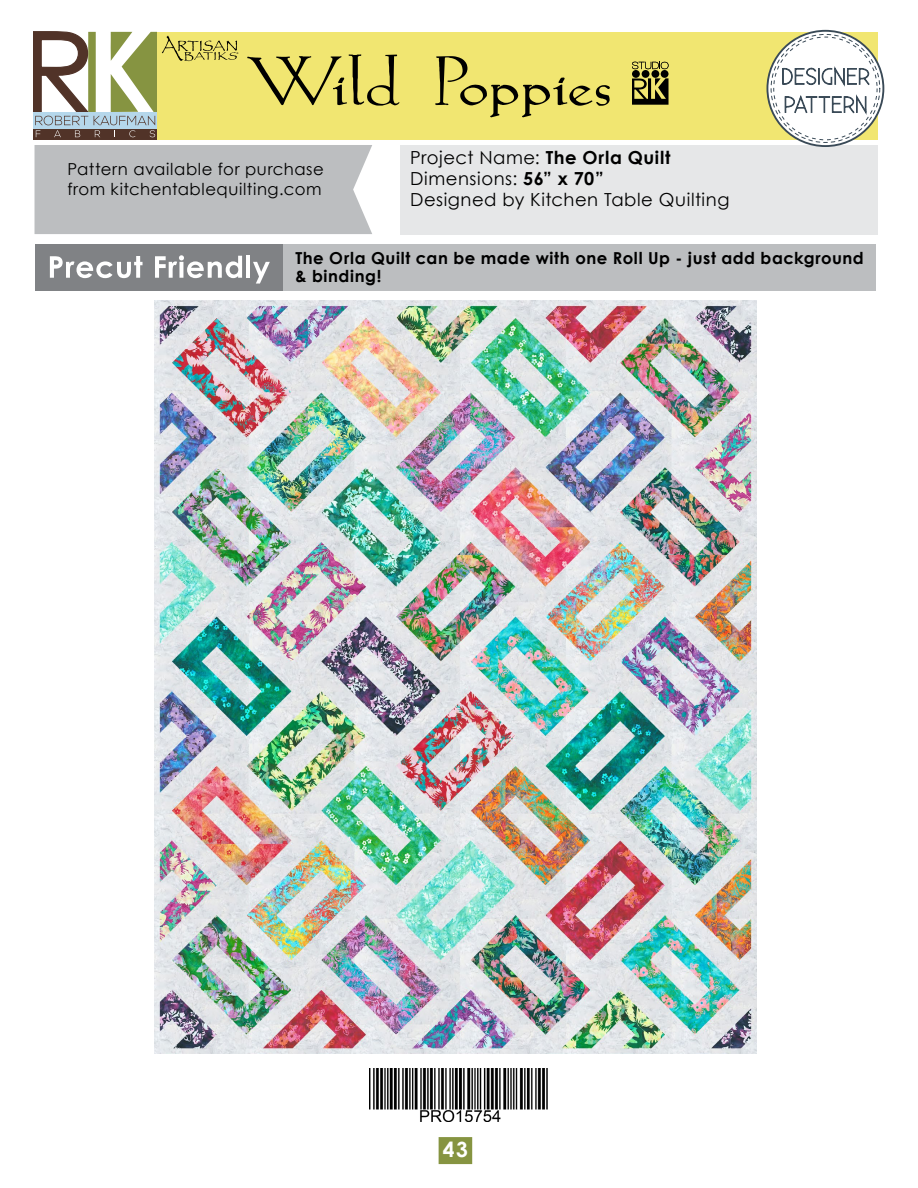
<style>
.page{position:relative;width:918px;height:1188px;background:#fff}
.page>*{position:absolute;margin:0;border:0;box-sizing:border-box;transform-origin:0 0}
.t1{font:700 21px "Century Gothic";color:#fff}
.t2{font:18px/21px "Century Gothic";letter-spacing:.03em;color:#000}
.t3{font:700 16.5px/18px "Century Gothic";letter-spacing:.035em;color:#000}
.t4{font:16.5px/19.8px "Century Gothic";letter-spacing:.03em;color:#000}
.s1{font-weight:700}
</style>
<div class="page">
<div style="left:439px;top:1137px;width:33px;height:27px;background:#869441"></div>
<img style="left:369px;top:1068px;width:179px;height:54px">
<img style="left:155px;top:300px;width:602px;height:754px">
<div style="left:35px;top:145px;width:337px;height:89px;background:#bcbec0"></div>
<div style="left:400px;top:145px;width:478px;height:89px;background:#e6e7e8"></div>
<div style="left:35px;top:245px;width:841px;height:46px;background:#bcbec0"></div>
<div style="left:35px;top:245px;width:248px;height:46px;background:#808285"></div>
<svg style="left:50px;top:256px;width:93px;height:22px"></svg>
<svg style="left:155px;top:255px;width:87px;height:23px"></svg>
<hr style="left:246px;top:256px;width:4px;height:22px;background:#fff">
<svg style="left:253px;top:262px;width:17px;height:22px"></svg>
<div style="left:153px;top:32px;width:725px;height:107px;background:#f1e671"></div>
<svg style="left:767px;top:31px;width:116px;height:115px"></svg>
<div style="left:767px;top:30px;width:117px;height:117px;border:2px solid #3a4a57;border-radius:50%"></div>
<svg style="left:771px;top:34px;width:109px;height:108px"></svg>
<div style="left:774px;top:37px;width:103px;height:103px;background:#fff;border-radius:50%"></div>
<svg style="left:782px;top:66px;width:88px;height:51px"></svg>
<svg style="left:34px;top:32px;width:366px;height:107px"></svg>
<svg style="left:435px;top:56px;width:175px;height:61px"></svg>
<svg style="left:632px;top:78px;width:37px;height:27px"></svg>
<div style="left:632px;top:70px;width:8px;height:8px;background:#000;border-radius:50%"></div>
<div style="left:642px;top:70px;width:7px;height:8px;background:#000;border-radius:50%"></div>
<div style="left:651px;top:70px;width:8px;height:8px;background:#000;border-radius:50%"></div>
<div style="left:661px;top:70px;width:8px;height:8px;background:#000;border-radius:50%"></div>
<svg style="left:632px;top:62px;width:37px;height:7px"></svg>
<p class="t4" style="left:67px;top:159px;width:258px">Pattern available for purchase from kitchentablequilting.com</p>
<p class="t2" style="left:410px;top:147px;width:321px">Project Name: <span class="s1">The Orla Quilt<br></span>Dimensions: <span class="s1">56” x 70”<br></span>Designed by Kitchen Table Quilting</p>
<p class="t3" style="left:295px;top:249px;width:570px">The Orla Quilt can be made with one Roll Up - just add background &amp; binding!</p>
<p class="t1" style="left:443px;top:1134px;width:26px">43</p>
</div>
